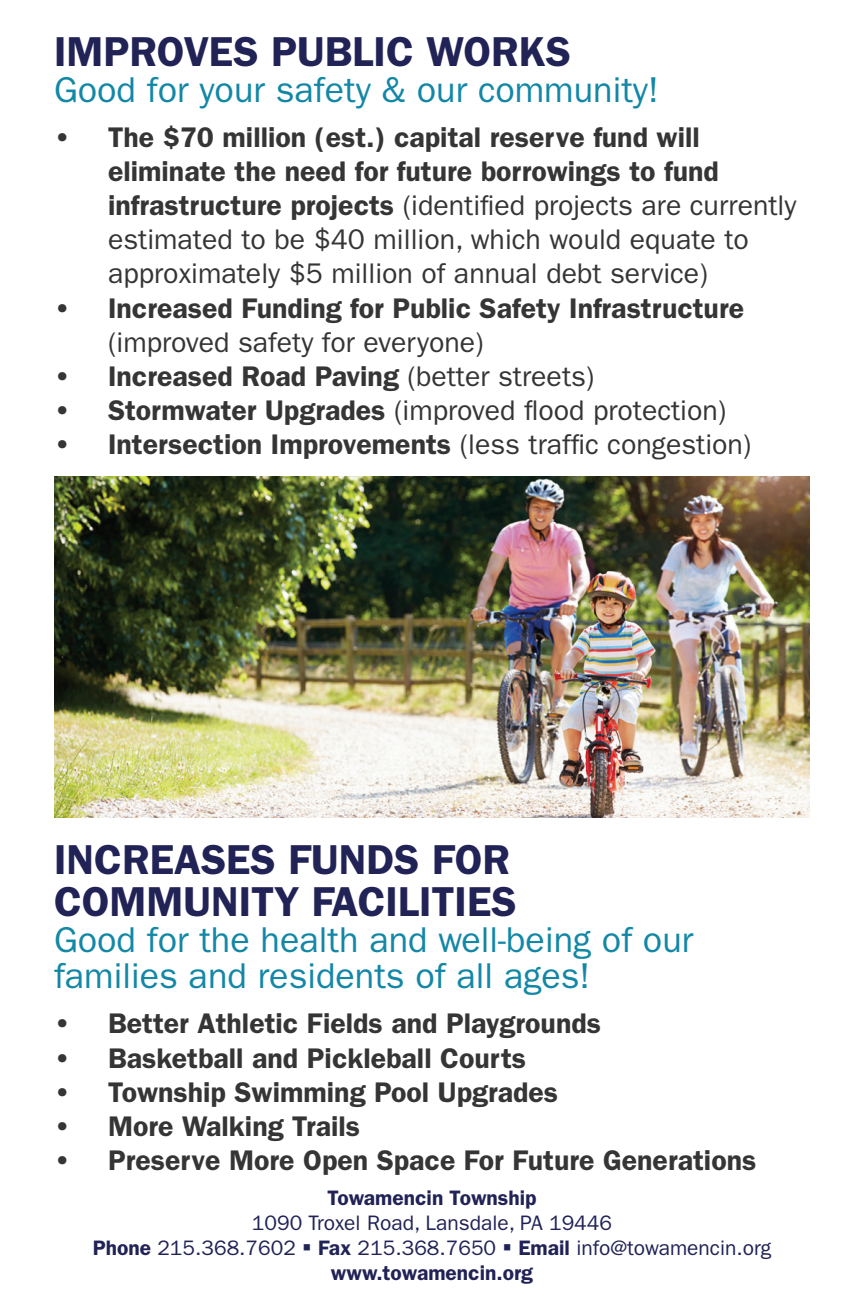
<style>
.page{position:relative;width:864px;height:1296px;background:#fff}
.page>*{position:absolute;margin:0;border:0;box-sizing:border-box;transform-origin:0 0}
.t1{font:600 42px/42px "ITC Franklin Gothic Std";color:#212256}
.t2{font:36px/36px "ITC Franklin Gothic Std";color:#1387a6}
.t3{font:28.5px/34.2px "ITC Franklin Gothic Std";color:#363536}
.t4{font:600 28.5px "ITC Franklin Gothic Std";color:#363536}
.t5{font:21px/25.2px "ITC Franklin Gothic Std";color:#212256;text-align:center}
.t6{font:600 21px "ITC Franklin Gothic Std";color:#212256}
.s1{font-weight:600}
.s2{font-weight:400}
</style>
<div class="page">
<img style="left:54px;top:476px;width:756px;height:341px">
<h1 class="t1" style="left:54px;top:30px;width:519px">IMPROVES PUBLIC WORKS</h1>
<p class="t2" style="left:54px;top:72px;width:606px">Good for your safety &amp; our community!</p>
<p class="t3" style="left:108px;top:120px;width:690px;text-indent:-54px"><span class="s1">• The $70 million (est.) capital reserve fund will eliminate the need for future borrowings to fund infrastructure projects</span> (identified projects are currently estimated to be $40 million, which would equate to approximately $5 million of annual debt service)</p>
<p class="t4" style="left:54px;top:291px;width:692px">• Increased Funding for Public Safety Infrastructure</p>
<p class="t3" style="left:108px;top:325px;width:377px">(improved safety for everyone)</p>
<p class="t4" style="left:54px;top:359px;width:542px">• Increased Road Paving <span class="s2">(better streets)</span></p>
<p class="t3" style="left:54px;top:394px;width:674px"><span class="s1">• Stormwater Upgrades</span> (improved flood protection)</p>
<p class="t4" style="left:54px;top:428px;width:699px">• Intersection Improvements <span class="s2">(less traffic congestion)</span></p>
<h1 class="t1" style="left:54px;top:839px;width:464px">INCREASES FUNDS FOR<br>COMMUNITY FACILITIES</h1>
<p class="t2" style="left:54px;top:922px;width:641px">Good for the health and well-being of our families and residents of all ages!</p>
<p class="t4" style="left:54px;top:1007px;width:549px">• Better Athletic Fields and Playgrounds</p>
<p class="t4" style="left:54px;top:1041px;width:474px">• Basketball and Pickleball Courts</p>
<p class="t4" style="left:54px;top:1075px;width:506px">• Township Swimming Pool Upgrades</p>
<p class="t4" style="left:54px;top:1109px;width:308px">• More Walking Trails</p>
<p class="t4" style="left:54px;top:1144px;width:704px">• Preserve More Open Space For Future Generations</p>
<p class="t6" style="left:327px;top:1185px;width:211px">Towamencin Township</p>
<p class="t5" style="left:93px;top:1210px;width:680px">1090 Troxel Road, Lansdale, PA 19446<br><span class="s1">Phone</span> 215.368.7602 ▪ <span class="s1">Fax</span> 215.368.7650 ▪ <span class="s1">Email</span> info@towamencin.org <span class="s1">www.towamencin.org</span></p>
</div>
